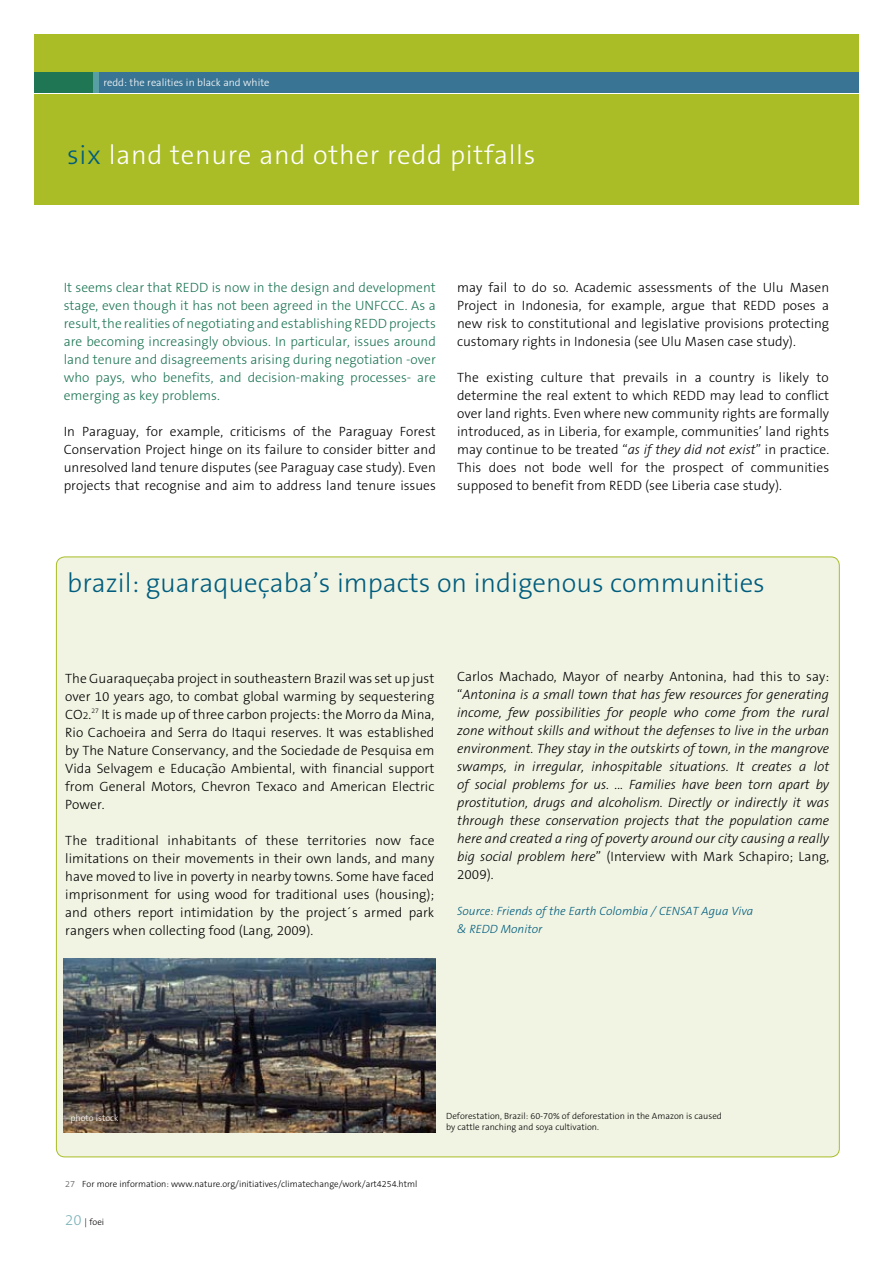
<style>
.page{position:relative;width:893px;height:1263px;background:#fff}
.page>*{position:absolute;margin:0;border:0;box-sizing:border-box;transform-origin:0 0}
.t1{font:300 27px "The Sans B3";color:#005d7e}
.t2{font:300 27px "The Sans B3";letter-spacing:.025em;color:#fff}
.t3{font:300 13.5px/18px "The Sans B3";color:#000;text-align:justify}
.t4{font:italic 300 13.5px/18px "The Sans B3";color:#000;text-align:justify}
.t5{font:300 13.5px/18px "The Sans B3";color:#1e7655;text-align:justify}
.t6{font:italic 300 12px/18px "The Sans B3";color:#005d7e}
.t7{font:300 10.5px "The Sans B3";color:#fff}
.t8{font:300 9px/10.5px "The Sans B3";color:#000}
.t9{font:300 9px "The Sans B3";color:#fff}
.s1{color:#005d7e}
.s2{font-style:italic}
.s3{font-size:10.5px}
.s4{font-style:normal}
.s5{color:#58595b}
.s6{font-size:15px;color:#7db3b8}
</style>
<div class="page">
<div style="left:56px;top:557px;width:783px;height:600px;background:#f1f4e3;border-radius:9px"></div>
<div style="left:34px;top:34px;width:825px;height:170px;background:#aabd27"></div>
<div style="left:34px;top:72px;width:825px;height:22px;background:#3a7494"></div>
<div style="left:34px;top:72px;width:64px;height:22px;background:#1e7655"></div>
<div style="left:94px;top:72px;width:5px;height:22px;background:#579fa5"></div>
<hr style="left:34px;top:93px;width:825px;height:1px;background:#fff">
<img style="left:64px;top:959px;width:372px;height:173px">
<p class="t7" style="left:103px;top:77px;width:168px">redd: the realities in black and white</p>
<h1 class="t2" style="left:67px;top:141px;width:470px"><span class="s1">six</span> land tenure and other redd pitfalls</h1>
<p class="t5" style="left:64px;top:279px;width:374px">It seems clear that REDD is now in the design and development stage, even though it has not been agreed in the UNFCCC. As a result, the realities of negotiating and establishing REDD projects are becoming increasingly obvious. In particular, issues around land tenure and disagreements arising during negotiation -over who pays, who benefits, and decision-making processes- are emerging as key problems.</p>
<p class="t3" style="left:64px;top:423px;width:374px">In Paraguay, for example, criticisms of the Paraguay Forest Conservation Project hinge on its failure to consider bitter and unresolved land tenure disputes (see Paraguay case study). Even projects that recognise and aim to address land tenure issues</p>
<p class="t3" style="left:457px;top:279px;width:374px">may fail to do so. Academic assessments of the Ulu Masen Project in Indonesia, for example, argue that REDD poses a new risk to constitutional and legislative provisions protecting customary rights in Indonesia (see Ulu Masen case study).</p>
<p class="t3" style="left:457px;top:369px;width:374px">The existing culture that prevails in a country is likely to determine the real extent to which REDD may lead to conflict over land rights. Even where new community rights are formally introduced, as in Liberia, for example, communities’ land rights may continue to be treated “<span class="s2">as if they did not exist</span>” in practice.<br>This does not bode well for the prospect of communities supposed to benefit from REDD (see Liberia case study).</p>
<h1 class="t1" style="left:67px;top:569px;width:699px">brazil: guaraqueçaba’s impacts on indigenous communities</h1>
<p class="t3" style="left:65px;top:669px;width:371px">The Guaraqueçaba project in southeastern Brazil was set up just over 10 years ago, to combat global warming by sequestering CO<span class="s3">2</span>.<sup>27</sup> It is made up of three carbon projects: the Morro da Mina, Rio Cachoeira and Serra do Itaqui reserves. It was established by The Nature Conservancy, and the Sociedade de Pesquisa em Vida Selvagem e Educação Ambiental, with financial support from General Motors, Chevron Texaco and American Electric Power.</p>
<p class="t3" style="left:65px;top:831px;width:371px">The traditional inhabitants of these territories now face limitations on their movements in their own lands, and many have moved to live in poverty in nearby towns. Some have faced imprisonment for using wood for traditional uses (housing); and others report intimidation by the project´s armed park rangers when collecting food (Lang, 2009).</p>
<p class="t4" style="left:457px;top:668px;width:374px"><span class="s4">Carlos Machado, Mayor of nearby Antonina, had this to say: “</span>Antonina is a small town that has few resources for generating income, few possibilities for people who come from the rural zone without skills and without the defenses to live in the urban environment. They stay in the outskirts of town, in the mangrove swamps, in irregular, inhospitable situations. It creates a lot of social problems for us. ... Families have been torn apart by prostitution, drugs and alcoholism. Directly or indirectly it was through these conservation projects that the population came here and created a ring of poverty around our city causing a really big social problem here<span class="s4">” (Interview with Mark Schapiro; Lang, 2009).</span></p>
<p class="t6" style="left:457px;top:902px;width:298px">Source: Friends of the Earth Colombia / CENSAT Agua Viva &amp; REDD Monitor</p>
<p class="t9" style="left:71px;top:1113px;width:50px">photo istock</p>
<p class="t8" style="left:446px;top:1111px;width:277px">Deforestation, Brazil: 60-70% of deforestation in the Amazon is caused by cattle ranching and soya cultivation.</p>
<p class="t8" style="left:65px;top:1179px;width:354px"><span class="s5">27</span> For more information: www.nature.org/initiatives/climatechange/work/art4254.html</p>
<p class="t8" style="left:65px;top:1217px;width:40px"><span class="s6">20</span> | foei</p>
</div>
